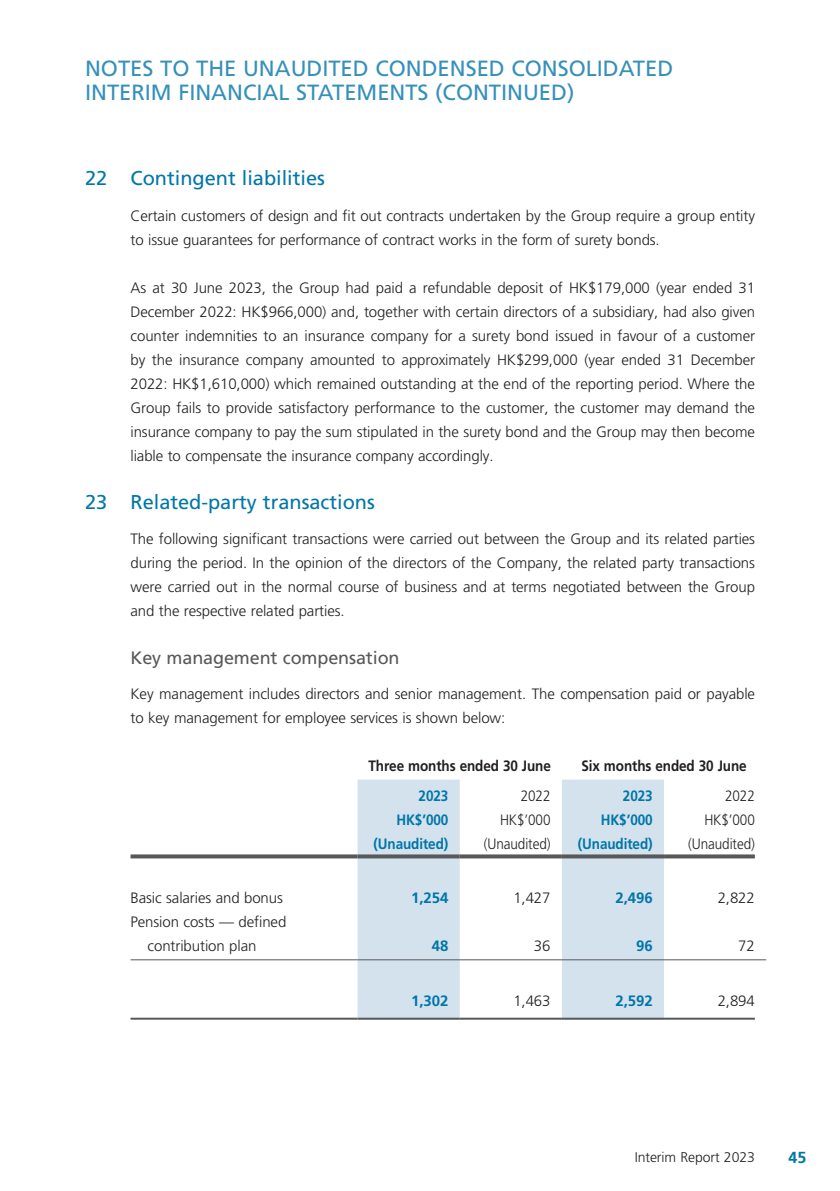
<style>
.page{position:relative;width:840px;height:1191px;background:#fff}
.page>*{position:absolute;margin:0;border:0;box-sizing:border-box;transform-origin:0 0}
.t1{font:22px/24px "Frutiger LT Std";color:#3590ba}
.t2{font:20px "Frutiger LT Std";color:#0076a9}
.t3{font:18px "Frutiger LT Std";letter-spacing:-.005em;color:#57585a}
.t4{font:700 16px "Frutiger LT Std";color:#0076a9}
.t5{font:300 15px/24px "Frutiger LT Std";letter-spacing:-.005em;color:#231f20}
.t6{font:700 15px "Frutiger LT Std";letter-spacing:-.005em;color:#0076a9;scale:.9 1}
.t7{font:300 15px "Frutiger LT Std";letter-spacing:-.005em;color:#231f20;scale:.9 1}
.t8{font:700 15px "Frutiger LT Std";letter-spacing:-.005em;color:#231f20;scale:.9 1}
.t9{font:700 15px "Frutiger LT Std";letter-spacing:-.005em;color:#0076a9}
.t10{font:300 14px "Frutiger LT Std";letter-spacing:-.005em;color:#231f20}
</style>
<div class="page">
<svg style="left:357px;top:779px;width:306px;height:238px;fill:#d4e2ee"></svg>
<svg style="left:130px;top:854px;width:227px;height:4px"></svg>
<svg style="left:357px;top:854px;width:102px;height:4px"></svg>
<svg style="left:459px;top:854px;width:102px;height:4px"></svg>
<svg style="left:561px;top:854px;width:102px;height:4px"></svg>
<svg style="left:663px;top:854px;width:91px;height:4px"></svg>
<hr style="left:130px;top:959px;width:227px;height:1px;background:#57585a">
<hr style="left:357px;top:959px;width:102px;height:1px;background:#57585a">
<hr style="left:459px;top:959px;width:102px;height:1px;background:#57585a">
<hr style="left:561px;top:959px;width:102px;height:1px;background:#57585a">
<hr style="left:663px;top:959px;width:102px;height:1px;background:#57585a">
<hr style="left:130px;top:1017px;width:227px;height:2px;background:#57585a">
<hr style="left:357px;top:1017px;width:102px;height:2px;background:#57585a">
<hr style="left:459px;top:1017px;width:102px;height:2px;background:#57585a">
<hr style="left:561px;top:1017px;width:102px;height:2px;background:#57585a">
<hr style="left:663px;top:1017px;width:91px;height:2px;background:#57585a">
<h1 class="t1" style="left:85px;top:56px;width:589px">NOTES TO THE UNAUDITED CONDENSED CONSOLIDATED<br>INTERIM FINANCIAL STATEMENTS (CONTINUED)</h1>
<h2 class="t2" style="left:85px;top:166px;width:241px">22 Contingent liabilities</h2>
<p class="t5" style="left:130px;top:203px;width:625px">Certain customers of design and fit out contracts undertaken by the Group require a group entity to issue guarantees for performance of contract works in the form of surety bonds.</p>
<p class="t5" style="left:130px;top:275px;width:625px;text-align:justify">As at 30 June 2023, the Group had paid a refundable deposit of HK$179,000 (year ended 31<br>December 2022: HK$966,000) and, together with certain directors of a subsidiary, had also given counter indemnities to an insurance company for a surety bond issued in favour of a customer by the insurance company amounted to approximately HK$299,000 (year ended 31 December 2022: HK$1,610,000) which remained outstanding at the end of the reporting period. Where the Group fails to provide satisfactory performance to the customer, the customer may demand the insurance company to pay the sum stipulated in the surety bond and the Group may then become liable to compensate the insurance company accordingly.</p>
<h2 class="t2" style="left:85px;top:490px;width:291px">23 Related-party transactions</h2>
<p class="t5" style="left:130px;top:527px;width:625px;text-align:justify">The following significant transactions were carried out between the Group and its related parties during the period. In the opinion of the directors of the Company, the related party transactions were carried out in the normal course of business and at terms negotiated between the Group and the respective related parties.</p>
<p class="t3" style="left:130px;top:647px;width:270px">Key management compensation</p>
<p class="t5" style="left:130px;top:682px;width:625px">Key management includes directors and senior management. The compensation paid or payable to key management for employee services is shown below:</p>
<p class="t8" style="left:368px;top:757px;width:204px">Three months ended 30 June</p>
<p class="t8" style="left:581px;top:757px;width:185px">Six months ended 30 June</p>
<p class="t6" style="left:418px;top:787px;width:35px">2023</p>
<p class="t7" style="left:520px;top:787px;width:35px">2022</p>
<p class="t6" style="left:622px;top:787px;width:35px">2023</p>
<p class="t7" style="left:724px;top:787px;width:35px">2022</p>
<p class="t6" style="left:396px;top:811px;width:59px">HK$’000</p>
<p class="t7" style="left:499px;top:811px;width:58px">HK$’000</p>
<p class="t6" style="left:600px;top:811px;width:59px">HK$’000</p>
<p class="t7" style="left:704px;top:811px;width:58px">HK$’000</p>
<p class="t6" style="left:373px;top:835px;width:85px">(Unaudited)</p>
<p class="t7" style="left:483px;top:835px;width:75px">(Unaudited)</p>
<p class="t6" style="left:577px;top:835px;width:85px">(Unaudited)</p>
<p class="t7" style="left:687px;top:835px;width:75px">(Unaudited)</p>
<p class="t5" style="left:130px;top:886px;width:154px">Basic salaries and bonus</p>
<p class="t9" style="left:411px;top:889px;width:39px">1,254</p>
<p class="t5" style="left:513px;top:886px;width:39px">1,427</p>
<p class="t9" style="left:615px;top:889px;width:39px">2,496</p>
<p class="t5" style="left:717px;top:886px;width:39px">2,822</p>
<p class="t5" style="left:147px;top:910px;width:140px;text-indent:-17px">Pension costs — defined contribution plan</p>
<p class="t9" style="left:431px;top:937px;width:18px">48</p>
<p class="t5" style="left:533px;top:934px;width:18px">36</p>
<p class="t9" style="left:635px;top:937px;width:18px">96</p>
<p class="t5" style="left:737px;top:934px;width:18px">72</p>
<p class="t9" style="left:411px;top:991px;width:39px">1,302</p>
<p class="t5" style="left:513px;top:988px;width:39px">1,463</p>
<p class="t9" style="left:615px;top:991px;width:39px">2,592</p>
<p class="t5" style="left:717px;top:988px;width:39px">2,894</p>
<p class="t10" style="left:634px;top:1148px;width:122px">Interim Report 2023</p>
<p class="t4" style="left:788px;top:1147px;width:19px">45</p>
</div>
